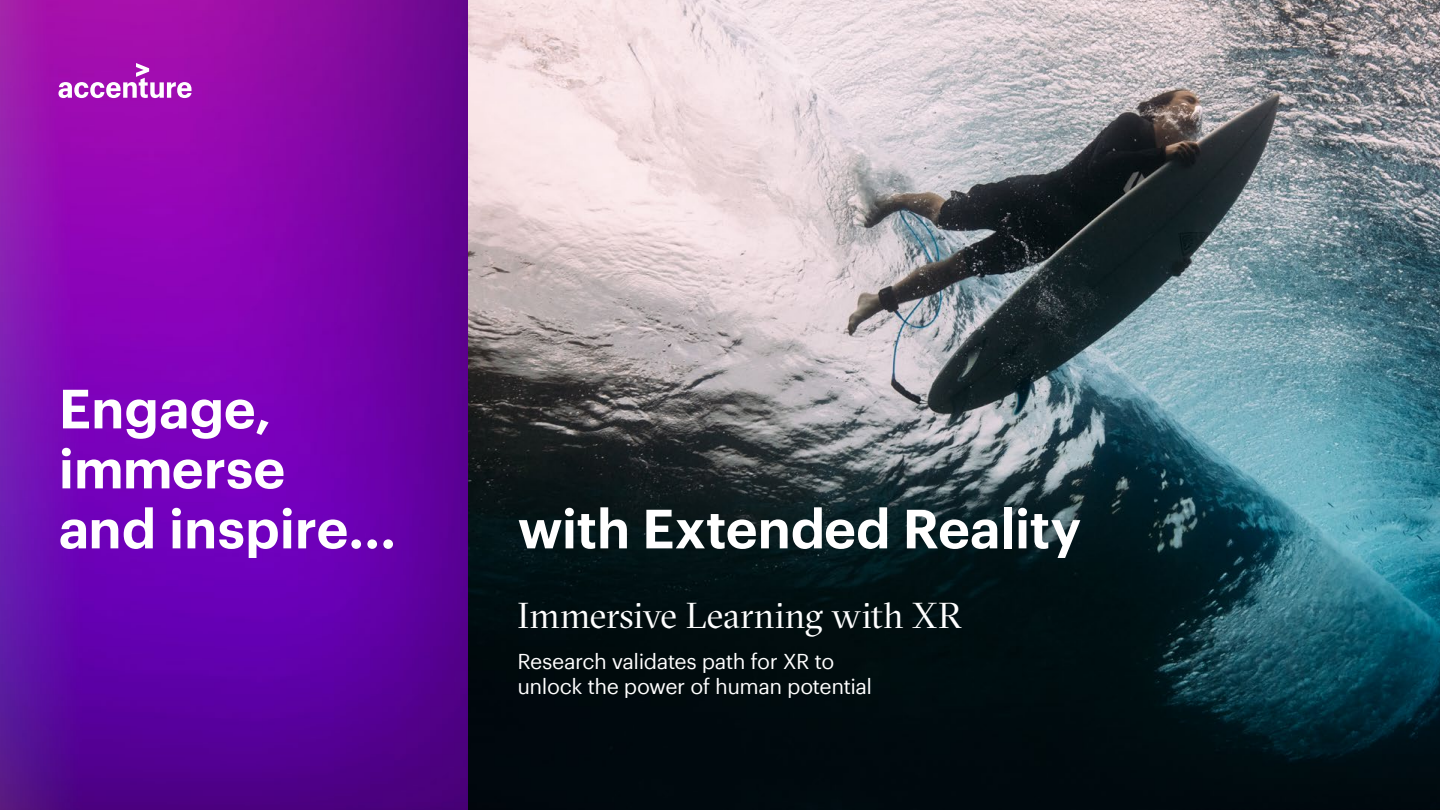
<style>
.page{position:relative;width:1440px;height:810px;background:#fff}
.page>*{position:absolute;margin:0;border:0;box-sizing:border-box;transform-origin:0 0}
.t1{font:600 54px/60px "Graphik";letter-spacing:-.01em;color:#fff}
.t2{font:36px "GT Sectra Fine";color:#fff}
.t3{font:21px/25.5px "Graphik";letter-spacing:-.025em;color:#fff}
</style>
<div class="page">
<img style="left:468px;top:0;width:972px;height:810px">
<img style="left:0;top:0;width:468px;height:810px">
<svg style="left:59px;top:63px;width:133px;height:35px"></svg>
<h1 class="t1" style="left:58px;top:374px;width:339px">Engage, immerse and inspire...</h1>
<h1 class="t1" style="left:518px;top:494px;width:565px">with Extended Reality</h1>
<h2 class="t2" style="left:518px;top:595px;width:446px">Immersive Learning with XR</h2>
<p class="t3" style="left:518px;top:647px;width:356px">Research validates path for XR to unlock the power of human potential</p>
</div>
